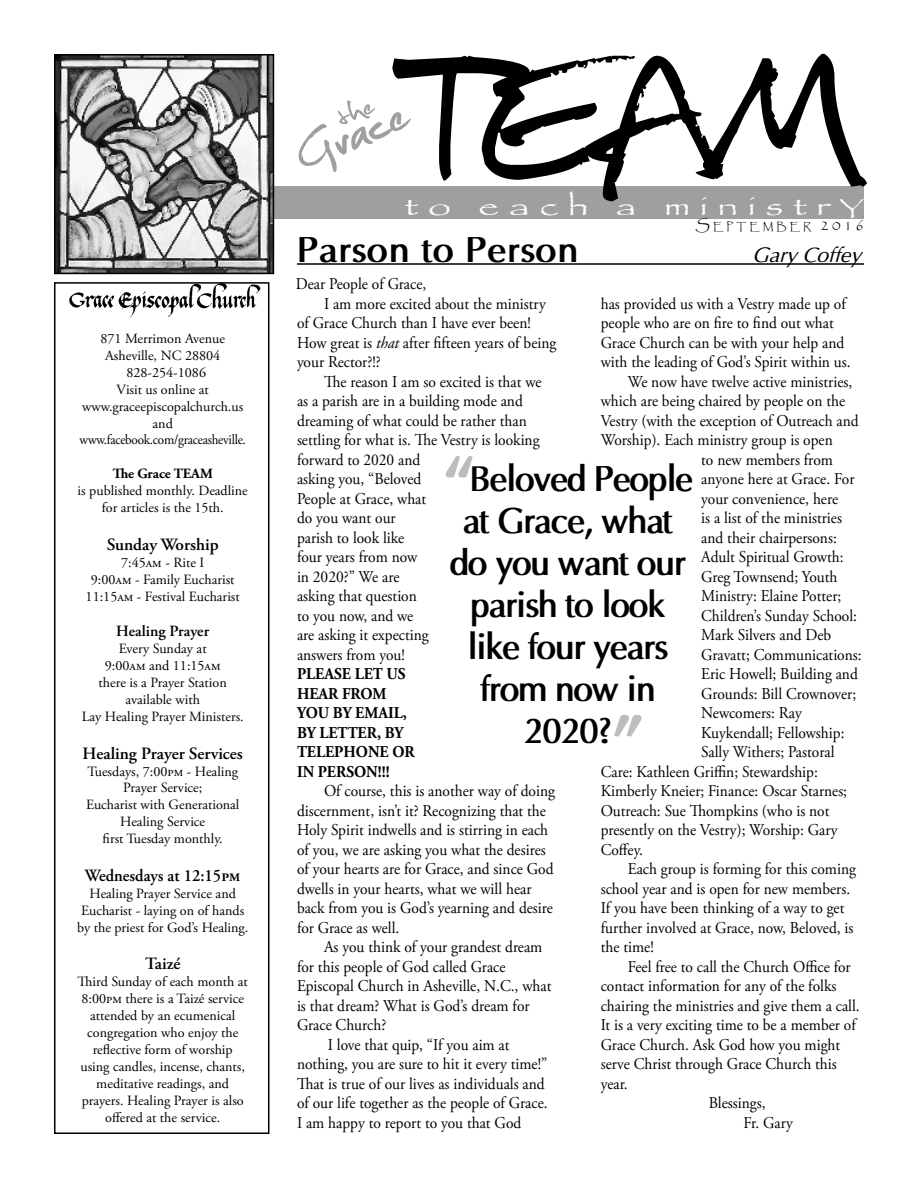
<style>
.page{position:relative;width:918px;height:1188px;background:#fff}
.page>*{position:absolute;margin:0;border:0;box-sizing:border-box;transform-origin:0 0}
.t1{font:232.5px "Christopherhand";color:#000}
.t2{font:72px "Christopherhand";color:#9d9fa1}
.t3{font:700 72px "Optima";color:#bcbdbf}
.t4{font:700 36px/42px "Optima";letter-spacing:-.05em;color:#000;text-align:center;scale:.94 1}
.t5{font:700 36px "Optima";color:#000}
.t6{font:28.5px "Papyrus";letter-spacing:.2em;color:#fff;scale:1.5 1}
.t7{font:italic 21px "Optima";color:#000}
.t8{font:600 17.25px "Adobe Garamond Pro";color:#000}
.t9{font:600 17.25px "Adobe Garamond Pro";color:#000;scale:.95 1}
.t10{font:16.5px/19.5px "Adobe Garamond Pro";color:#000;scale:.93 1}
.t11{font:700 16.5px/19.5px "Adobe Garamond Pro";color:#000;scale:.93 1}
.t12{font:600 15.6px "Adobe Garamond Pro";color:#000}
.t13{font:14.1px/17px "Adobe Garamond Pro";color:#000;text-align:center}
.t14{font:700 14.1px "Adobe Garamond Pro";color:#000}
.t15{font:10.5px "Papyrus";letter-spacing:.285em;color:#000}
.s1{font-size:19.95px}
.s2{font-size:15px}
.s3{font-style:italic}
</style>
<div class="page">
<img style="left:69px;top:285px;width:192px;height:32px">
<div style="left:54px;top:282px;width:215px;height:852px;border:2px solid #000"></div>
<div style="left:63px;top:186px;width:801px;height:32px;background:#9d9fa1"></div>
<hr style="left:297px;top:263px;width:567px;height:2px;background:#000">
<img style="left:57px;top:57px;width:214px;height:214px">
<div style="left:54px;top:54px;width:220px;height:220px;border:2px solid #000"></div>
<p class="t13" style="left:80px;top:330px;width:168px">871 Merrimon Avenue<br>Asheville, NC 28804<br>828-254-1086<br>Visit us online at www.graceepiscopalchurch.us and www.facebook.com/graceasheville.</p>
<p class="t14" style="left:113px;top:466px;width:102px">The Grace TEAM</p>
<p class="t13" style="left:78px;top:483px;width:172px">is published monthly. Deadline for articles is the 15th.</p>
<p class="t8" style="left:107px;top:534px;width:113px">Sunday Worship</p>
<p class="t13" style="left:86px;top:554px;width:156px">7:45am - Rite I<br>9:00am - Family Eucharist<br>11:15am - Festival Eucharist</p>
<p class="t12" style="left:116px;top:622px;width:94px">Healing Prayer</p>
<p class="t13" style="left:82px;top:641px;width:164px">Every Sunday at<br>9:00am and 11:15am<br>there is a Prayer Station available with<br>Lay Healing Prayer Ministers.</p>
<p class="t8" style="left:83px;top:743px;width:162px">Healing Prayer Services</p>
<p class="t13" style="left:86px;top:763px;width:155px">Tuesdays, 7:00pm - Healing<br>Prayer Service;<br>Eucharist with Generational<br>Healing Service<br>first Tuesday monthly.</p>
<p class="t9" style="left:85px;top:865px;width:166px">Wednesdays at 12:15pm</p>
<p class="t13" style="left:77px;top:885px;width:173px">Healing Prayer Service and<br>Eucharist - laying on of hands by the priest for God’s Healing.</p>
<p class="t8" style="left:145px;top:954px;width:37px">Taizé</p>
<p class="t13" style="left:78px;top:974px;width:172px">Third Sunday of each month at<br>8:00pm there is a Taizé service attended by an ecumenical congregation who enjoy the reflective form of worship using candles, incense, chants, meditative readings, and prayers. Healing Prayer is also offered at the service.</p>
<h1 class="t1" style="left:430px;top:24px;width:438px">TEAM</h1>
<h2 class="t2" style="left:285px;top:128px;width:117px;rotate:-24deg">Grace</h2>
<h3 class="t6" style="left:404px;top:189px;width:308px">to each a ministr<span class="s1">y</span></h3>
<p class="t15" style="left:696px;top:220px;width:170px"><span class="s2">S</span>eptember <span class="s2">2016</span></p>
<h3 class="t5" style="left:297px;top:228px;width:283px">Parson to Person</h3>
<p class="t7" style="left:752px;top:242px;width:110px">Gary Coffey</p>
<p class="t10" style="left:296px;top:275px;width:142px">Dear People of Grace,</p>
<p class="t10" style="left:297px;top:295px;width:280px;text-indent:27px">I am more excited about the ministry of Grace Church than I have ever been!<br>How great is <span class="s3">that</span> after fifteen years of being your Rector?!?</p>
<p class="t10" style="left:297px;top:373px;width:264px;text-indent:27px">The reason I am so excited is that we as a parish are in a building mode and dreaming of what could be rather than settling for what is. The Vestry is looking forward to 2020 and<br>asking you, “Beloved<br>People at Grace, what<br>do you want our<br>parish to look like<br>four years from now<br>in 2020?” We are<br>asking that question<br>to you now, and we<br>are asking it expecting<br>answers from you!</p>
<p class="t11" style="left:297px;top:665px;width:128px">PLEASE LET US<br>HEAR FROM<br>YOU BY EMAIL,<br>BY LETTER, BY<br>TELEPHONE OR<br>IN PERSON!!!</p>
<p class="t10" style="left:297px;top:782px;width:279px;text-indent:27px">Of course, this is another way of doing discernment, isn’t it? Recognizing that the Holy Spirit indwells and is stirring in each of you, we are asking you what the desires of your hearts are for Grace, and since God dwells in your hearts, what we will hear back from you is God’s yearning and desire for Grace as well.</p>
<p class="t10" style="left:324px;top:938px;width:236px">As you think of your grandest dream</p>
<p class="t10" style="left:297px;top:958px;width:226px">for this people of God called Grace</p>
<p class="t10" style="left:297px;top:977px;width:275px">Episcopal Church in Asheville, N.C., what</p>
<p class="t10" style="left:297px;top:997px;width:252px">is that dream? What is God’s dream for</p>
<p class="t10" style="left:297px;top:1016px;width:98px">Grace Church?</p>
<p class="t10" style="left:328px;top:1036px;width:197px">I love that quip, “If you aim at</p>
<p class="t10" style="left:297px;top:1055px;width:271px">nothing, you are sure to hit it every time!”</p>
<p class="t10" style="left:297px;top:1075px;width:268px">That is true of our lives as individuals and</p>
<p class="t10" style="left:297px;top:1094px;width:271px">of our life together as the people of Grace.</p>
<p class="t10" style="left:297px;top:1114px;width:243px">I am happy to report to you that God</p>
<p class="t10" style="left:601px;top:295px;width:265px">has provided us with a Vestry made up of</p>
<p class="t10" style="left:601px;top:314px;width:252px">people who are on fire to find out what</p>
<p class="t10" style="left:601px;top:334px;width:264px">Grace Church can be with your help and</p>
<p class="t10" style="left:601px;top:353px;width:270px">with the leading of God’s Spirit within us.</p>
<p class="t10" style="left:628px;top:373px;width:243px">We now have twelve active ministries,</p>
<p class="t10" style="left:601px;top:392px;width:264px">which are being chaired by people on the</p>
<p class="t10" style="left:601px;top:412px;width:279px">Vestry (with the exception of Outreach and</p>
<p class="t10" style="left:601px;top:431px;width:251px">Worship). Each ministry group is open</p>
<p class="t10" style="left:701px;top:451px;width:143px">to new members from</p>
<p class="t10" style="left:701px;top:470px;width:166px">anyone here at Grace. For</p>
<p class="t10" style="left:701px;top:490px;width:149px">your convenience, here</p>
<p class="t10" style="left:701px;top:509px;width:153px">is a list of the ministries</p>
<p class="t10" style="left:701px;top:529px;width:147px">and their chairpersons:</p>
<p class="t10" style="left:701px;top:548px;width:155px">Adult Spiritual Growth:</p>
<p class="t10" style="left:701px;top:568px;width:148px">Greg Townsend; Youth</p>
<p class="t10" style="left:701px;top:587px;width:152px">Ministry: Elaine Potter;</p>
<p class="t10" style="left:701px;top:607px;width:169px">Children’s Sunday School:</p>
<p class="t10" style="left:701px;top:626px;width:141px">Mark Silvers and Deb</p>
<p class="t10" style="left:701px;top:646px;width:174px">Gravatt; Communications:</p>
<p class="t10" style="left:701px;top:665px;width:170px">Eric Howell; Building and</p>
<p class="t10" style="left:701px;top:685px;width:168px">Grounds: Bill Crownover;</p>
<p class="t10" style="left:701px;top:704px;width:110px">Newcomers: Ray</p>
<p class="t10" style="left:701px;top:724px;width:156px">Kuykendall; Fellowship:</p>
<p class="t10" style="left:701px;top:743px;width:145px">Sally Withers; Pastoral</p>
<p class="t10" style="left:601px;top:763px;width:235px">Care: Kathleen Griffin; Stewardship:</p>
<p class="t10" style="left:601px;top:782px;width:266px">Kimberly Kneier; Finance: Oscar Starnes;</p>
<p class="t10" style="left:601px;top:802px;width:247px">Outreach: Sue Thompkins (who is not</p>
<p class="t10" style="left:601px;top:821px;width:256px">presently on the Vestry); Worship: Gary</p>
<p class="t10" style="left:601px;top:841px;width:47px">Coffey.</p>
<p class="t10" style="left:628px;top:860px;width:247px">Each group is forming for this coming</p>
<p class="t10" style="left:601px;top:880px;width:270px">school year and is open for new members.</p>
<p class="t10" style="left:601px;top:899px;width:264px">If you have been thinking of a way to get</p>
<p class="t10" style="left:601px;top:919px;width:273px">further involved at Grace, now, Beloved, is</p>
<p class="t10" style="left:601px;top:938px;width:58px">the time!</p>
<p class="t10" style="left:628px;top:958px;width:241px">Feel free to call the Church Office for</p>
<p class="t10" style="left:601px;top:977px;width:255px">contact information for any of the folks</p>
<p class="t10" style="left:601px;top:997px;width:280px">chairing the ministries and give them a call.</p>
<p class="t10" style="left:601px;top:1016px;width:276px">It is a very exciting time to be a member of</p>
<p class="t10" style="left:601px;top:1036px;width:259px">Grace Church. Ask God how you might</p>
<p class="t10" style="left:601px;top:1055px;width:255px">serve Christ through Grace Church this</p>
<p class="t10" style="left:601px;top:1075px;width:31px">year.</p>
<p class="t10" style="left:709px;top:1094px;width:63px">Blessings,</p>
<p class="t10" style="left:743px;top:1114px;width:55px">Fr. Gary</p>
<h2 class="t3" style="left:441px;top:439px;width:36px">“</h2>
<h3 class="t4" style="left:450px;top:458px;width:261px">Beloved People at Grace, what do you want our parish to look like four years from now in<br>2020?</h3>
<h2 class="t3" style="left:611px;top:697px;width:36px">”</h2>
</div>
